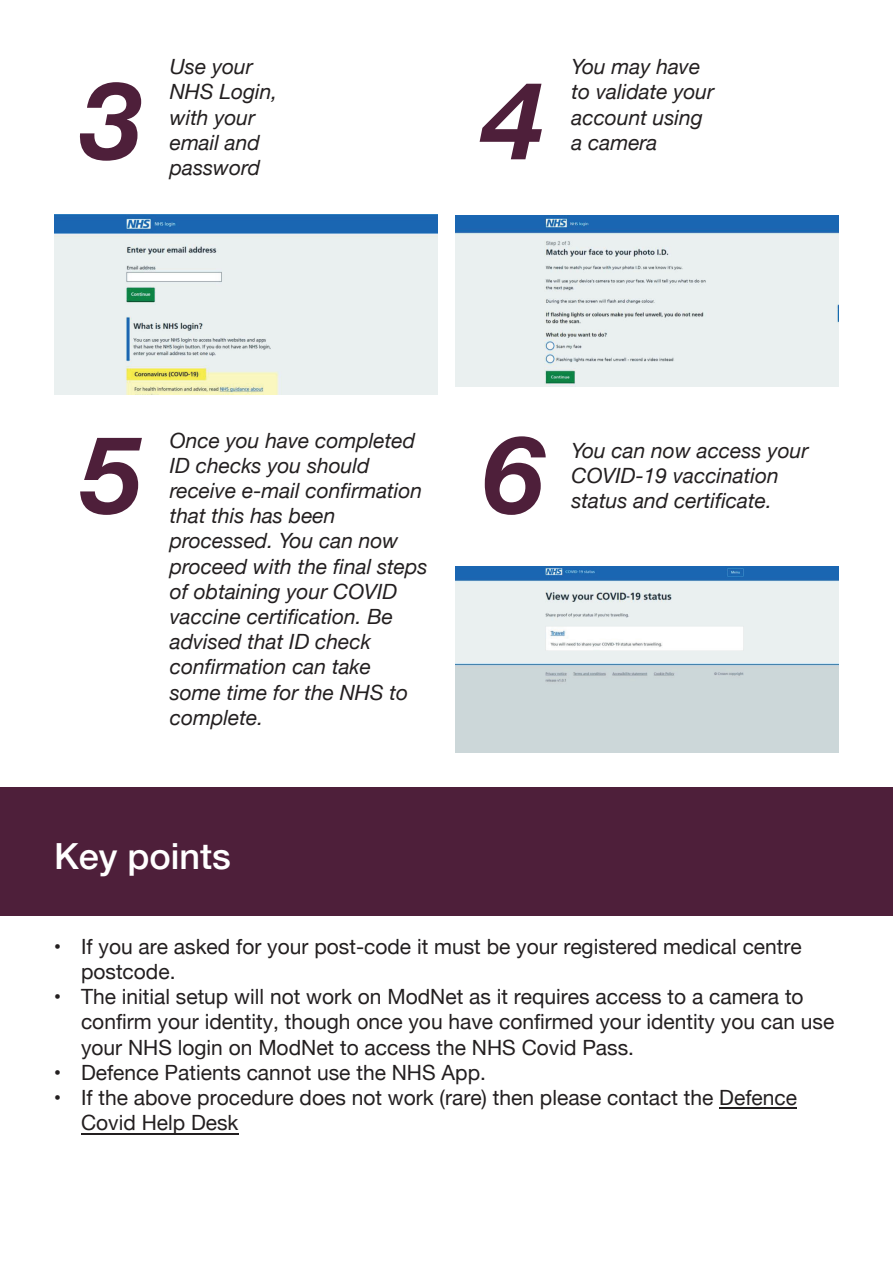
<style>
.page{position:relative;width:893px;height:1263px;background:#fff}
.page>*{position:absolute;margin:0;border:0;box-sizing:border-box;transform-origin:0 0}
.t1{font:italic 700 108px "Helvetica Neue";color:#4e1f3a}
.t2{font:500 36px "Helvetica Neue";color:#fff}
.t3{font:italic 21px/25.2px "Helvetica Neue";color:#231f20}
.t4{font:21px/25.2px "Helvetica Neue";color:#231f20}
</style>
<div class="page">
<div style="left:0;top:787px;width:893px;height:129px;background:#4e1f3a"></div>
<img style="left:54px;top:215px;width:383px;height:179px">
<img style="left:455px;top:216px;width:384px;height:171px">
<img style="left:455px;top:566px;width:384px;height:186px">
<hr style="left:81px;top:1133px;width:158px;height:1px;background:#231f20">
<hr style="left:719px;top:1108px;width:78px;height:1px;background:#231f20">
<h1 class="t1" style="left:82px;top:36px;width:62px">3</h1>
<p class="t3" style="left:170px;top:55px;width:109px">Use your<br>NHS Login, with your email and password</p>
<h1 class="t1" style="left:483px;top:36px;width:62px">4</h1>
<p class="t3" style="left:571px;top:55px;width:144px">You may have to validate your account using a camera</p>
<h1 class="t1" style="left:82px;top:390px;width:62px">5</h1>
<p class="t3" style="left:170px;top:429px;width:259px">Once you have completed<br>ID checks you should receive e-mail confirmation that this has been processed. You can now proceed with the final steps of obtaining your COVID vaccine certification. Be advised that ID check confirmation can take<br>some time for the NHS to complete.</p>
<h2 class="t2" style="left:54px;top:827px;width:178px">Key points</h2>
<h1 class="t1" style="left:483px;top:390px;width:62px">6</h1>
<p class="t3" style="left:571px;top:439px;width:238px">You can now access your<br>COVID-19 vaccination status and certificate.</p>
<p class="t4" style="left:81px;top:935px;width:722px;text-indent:-27px">• If you are asked for your post-code it must be your registered medical centre postcode.</p>
<p class="t4" style="left:81px;top:985px;width:755px;text-indent:-27px">• The initial setup will not work on ModNet as it requires access to a camera to confirm your identity, though once you have confirmed your identity you can use your NHS login on ModNet to access the NHS Covid Pass.</p>
<p class="t4" style="left:54px;top:1061px;width:433px">• Defence Patients cannot use the NHS App.</p>
<p class="t4" style="left:81px;top:1086px;width:718px;text-indent:-27px">• If the above procedure does not work (rare) then please contact the Defence<br>Covid Help Desk</p>
</div>
